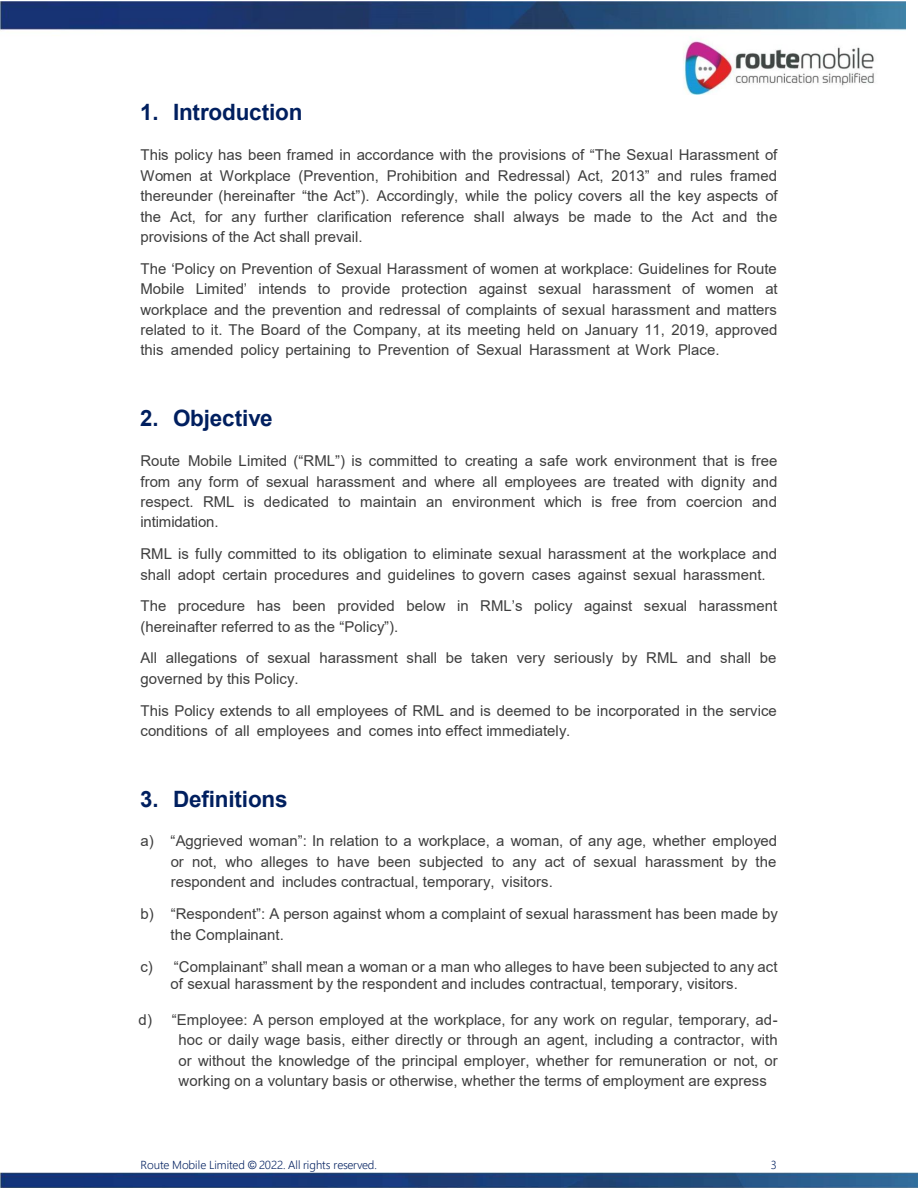
<style>
.page{position:relative;width:918px;height:1188px;background:#fff}
.page>*{position:absolute;margin:0;border:0;box-sizing:border-box;transform-origin:0 0}
.t1{font:700 22.5px "Arial";letter-spacing:-.005em;color:#001f5f}
.t2{font:15px/20.4px "Arial";color:#3e3e3e}
.t3{font:300 11.4px "Malgun Gothic";letter-spacing:-.005em;color:#001f5f}
.s1{font-family:"Arial";font-weight:400}
</style>
<div class="page">
<img style="left:0;top:1px;width:906px;height:93px">
<img style="left:0;top:1173px;width:918px;height:15px">
<h1 class="t1" style="left:140px;top:97px;width:164px">1. Introduction</h1>
<p class="t2" style="left:140px;top:145px;width:639px;text-align:justify">This policy has been framed in accordance with the provisions of “The Sexual Harassment of Women at Workplace (Prevention, Prohibition and Redressal) Act, 2013” and rules framed thereunder (hereinafter “the Act”). Accordingly, while the policy covers all the key aspects of the Act, for any further clarification reference shall always be made to the Act and the provisions of the Act shall prevail.</p>
<p class="t2" style="left:140px;top:258px;width:639px;text-align:justify">The ‘Policy on Prevention of Sexual Harassment of women at workplace: Guidelines for Route Mobile Limited’ intends to provide protection against sexual harassment of women at workplace and the prevention and redressal of complaints of sexual harassment and matters related to it. The Board of the Company, at its meeting held on January 11, 2019, approved this amended policy pertaining to Prevention of Sexual Harassment at Work Place.</p>
<h1 class="t1" style="left:140px;top:402px;width:134px">2. Objective</h1>
<p class="t2" style="left:140px;top:451px;width:639px;text-align:justify">Route Mobile Limited (“RML”) is committed to creating a safe work environment that is free from any form of sexual harassment and where all employees are treated with dignity and respect. RML is dedicated to maintain an environment which is free from coercion and intimidation.</p>
<p class="t2" style="left:140px;top:543px;width:638px">RML is fully committed to its obligation to eliminate sexual harassment at the workplace and shall adopt certain procedures and guidelines to govern cases against sexual harassment.</p>
<p class="t2" style="left:140px;top:596px;width:638px">The procedure has been provided below in RML’s policy against sexual harassment (hereinafter referred to as the “Policy”).</p>
<p class="t2" style="left:140px;top:648px;width:638px">All allegations of sexual harassment shall be taken very seriously by RML and shall be governed by this Policy.</p>
<p class="t2" style="left:140px;top:700px;width:638px">This Policy extends to all employees of RML and is deemed to be incorporated in the service conditions of all employees and comes into effect immediately.</p>
<h1 class="t1" style="left:140px;top:783px;width:149px">3. Definitions</h1>
<p class="t2" style="left:171px;top:831px;width:608px;text-align:justify;text-indent:-30px">a) “Aggrieved woman”: In relation to a workplace, a woman, of any age, whether employed or not, who alleges to have been subjected to any act of sexual harassment by the respondent and includes contractual, temporary, visitors.</p>
<p class="t2" style="left:171px;top:904px;width:609px;text-indent:-30px">b) “Respondent”: A person against whom a complaint of sexual harassment has been made by the Complainant.</p>
<p class="t2" style="left:171px;top:958px;width:608px;line-height:17.2px;text-indent:-30px">c) “Complainant” shall mean a woman or a man who alleges to have been subjected to any act of sexual harassment by the respondent and includes contractual, temporary, visitors.</p>
<p class="t2" style="left:179px;top:1009px;width:601px;text-align:justify;text-indent:-40px">d) “Employee: A person employed at the workplace, for any work on regular, temporary, ad&shy;hoc or daily wage basis, either directly or through an agent, including a contractor, with or without the knowledge of the principal employer, whether for remuneration or not, or working on a voluntary basis or otherwise, whether the terms of employment are express</p>
<p class="t3" style="left:140px;top:1158px;width:238px">Route Mobile Limited <span class="s1">©</span> 2022. All rights reserved.</p>
<p class="t3" style="left:771px;top:1158px;width:8px">3</p>
</div>
